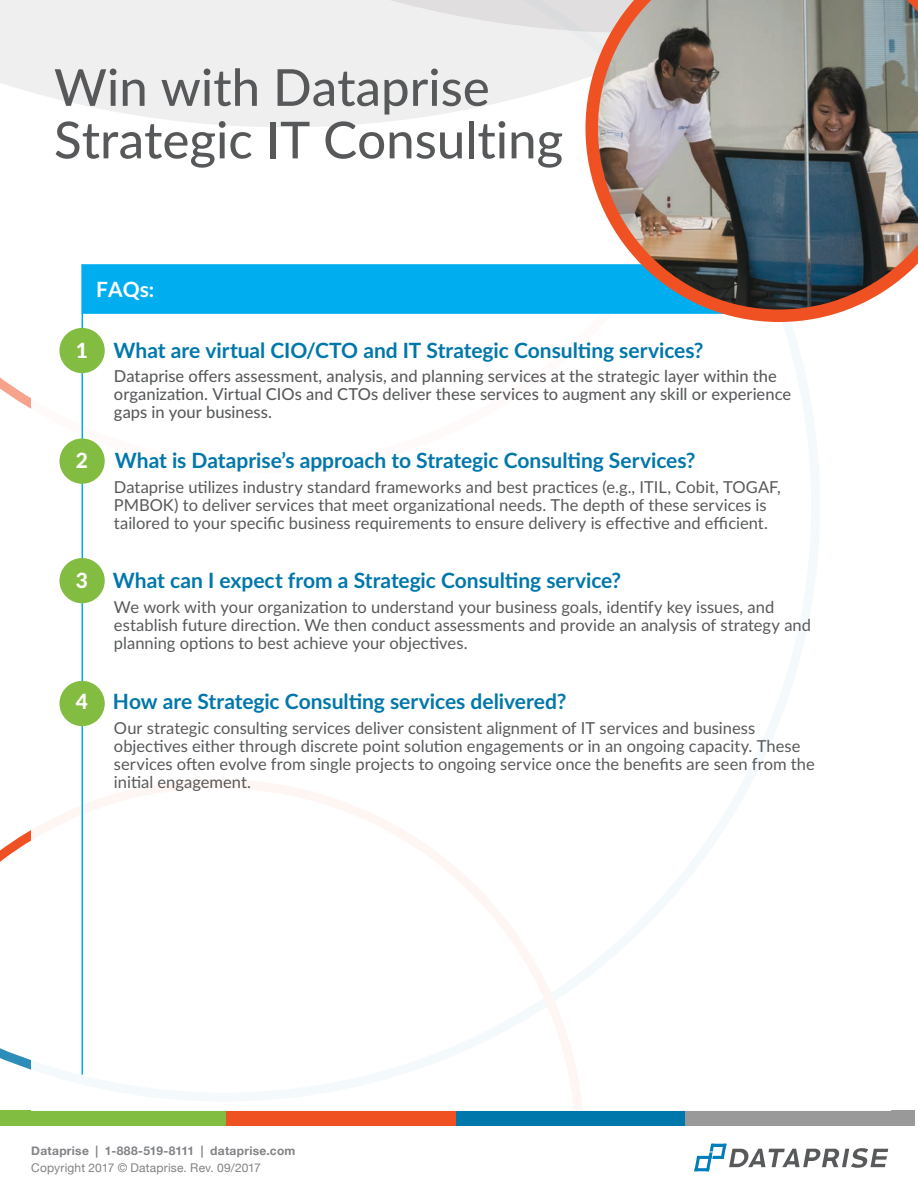
<style>
.page{position:relative;width:918px;height:1188px;background:#fff}
.page>*{position:absolute;margin:0;border:0;box-sizing:border-box;transform-origin:0 0}
.t1{font:500 51px/52.5px "Lato";color:#56585a}
.t2{font:700 21px "Lato";color:#07a}
.t3{font:700 21px "Lato";color:#fff}
.t4{font:800 21px "Lato";color:#fff}
.t5{font:16.5px/18px "Lato";color:#58595b}
.t6{font:500 16.5px/18px "Lato";color:#58595b}
.t7{font:700 12px "Helvetica Neue";letter-spacing:.025em;color:#808285}
.t8{font:12px "Helvetica Neue";letter-spacing:.015em;color:#808285}
.s1{font-weight:800;color:#fff}
</style>
<div class="page">
<div style="left:0;top:1110px;width:227px;height:15px;background:#81bd41"></div>
<div style="left:227px;top:1110px;width:229px;height:15px;background:#f05123"></div>
<div style="left:456px;top:1110px;width:230px;height:15px;background:#07a"></div>
<div style="left:686px;top:1110px;width:229px;height:15px;background:#99999a"></div>
<svg style="left:694px;top:1144px;width:194px;height:27px"></svg>
<svg style="left:174px;top:120px;width:223px;height:7px;fill:#f0efef"></svg>
<svg style="left:0;top:0;width:585px;height:120px;fill:#f0efef"></svg>
<hr style="left:82px;top:264px;width:1px;height:811px;background:#00aeef">
<div style="left:82px;top:264px;width:503px;height:50px;background:#00aeef"></div>
<div style="left:59px;top:328px;width:46px;height:45px;background:#82bd41;border-radius:50%"></div>
<div style="left:59px;top:438px;width:46px;height:46px;background:#82bd41;border-radius:50%"></div>
<div style="left:59px;top:558px;width:46px;height:45px;background:#82bd41;border-radius:50%"></div>
<div style="left:59px;top:681px;width:46px;height:45px;background:#82bd41;border-radius:50%"></div>
<img style="left:585px;top:0;width:333px;height:322px">
<h1 class="t1" style="left:54px;top:59px;width:511px">Win with Dataprise<br>Strategic IT Consulting</h1>
<p class="t3" style="left:96px;top:274px;width:59px">FAQs:</p>
<p class="t2" style="left:76px;top:334px;width:629px"><span class="s1">1</span> What are virtual CIO/CTO and IT Strategic Consulting services?</p>
<p class="t6" style="left:114px;top:367px;width:679px">Dataprise offers assessment, analysis, and planning services at the strategic layer within the organization. Virtual CIOs and CTOs deliver these services to augment any skill or experience gaps in your business.</p>
<p class="t4" style="left:76px;top:445px;width:14px">2</p>
<p class="t2" style="left:115px;top:445px;width:582px">What is Dataprise’s approach to Strategic Consulting Services?</p>
<p class="t5" style="left:114px;top:477px;width:669px">Dataprise utilizes industry standard frameworks and best practices (e.g., ITIL, Cobit, TOGAF,<br>PMBOK) to deliver services that meet organizational needs. The depth of these services is tailored to your specific business requirements to ensure delivery is effective and efficient.</p>
<p class="t2" style="left:76px;top:565px;width:547px"><span class="s1">3</span> What can I expect from a Strategic Consulting service?</p>
<p class="t5" style="left:114px;top:597px;width:699px">We work with your organization to understand your business goals, identify key issues, and establish future direction. We then conduct assessments and provide an analysis of strategy and planning options to best achieve your objectives.</p>
<p class="t2" style="left:76px;top:686px;width:492px"><span class="s1">4</span> How are Strategic Consulting services delivered?</p>
<p class="t5" style="left:114px;top:718px;width:702px">Our strategic consulting services deliver consistent alignment of IT services and business objectives either through discrete point solution engagements or in an ongoing capacity. These services often evolve from single projects to ongoing service once the benefits are seen from the initial engagement.</p>
<p class="t7" style="left:31px;top:1142px;width:266px">Dataprise | 1-888-519-8111 | dataprise.com</p>
<p class="t8" style="left:31px;top:1159px;width:231px">Copyright 2017 © Dataprise. Rev. 09/2017</p>
</div>
